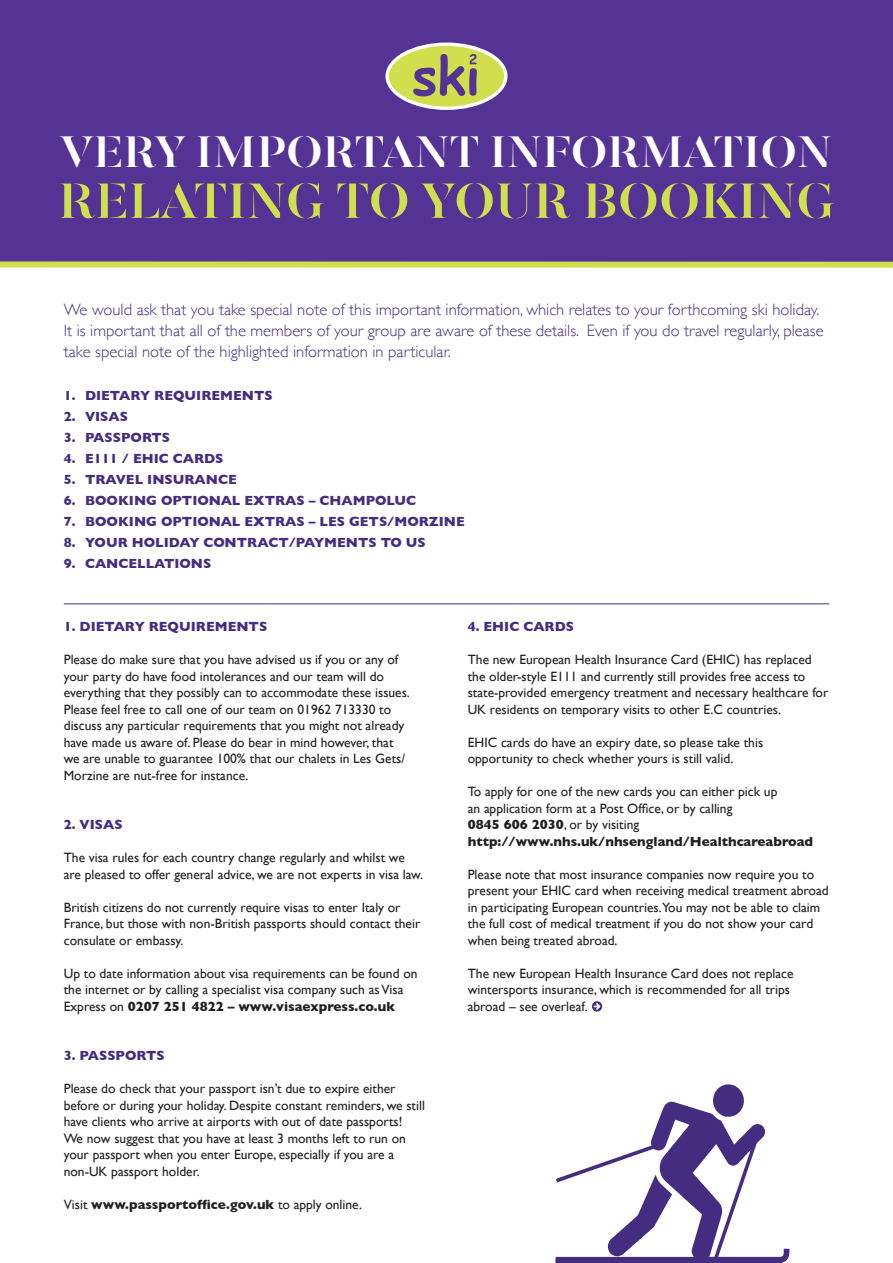
<style>
.page{position:relative;width:893px;height:1263px;background:#fff}
.page>*{position:absolute;margin:0;border:0;box-sizing:border-box;transform-origin:0 0}
.t1{font:700 50.4px "Gabriela Stencil";color:#d1de4d}
.t2{font:700 45px "Gabriela Stencil";color:#fff}
.t3{font:300 16.5px/21px "Gill Sans";color:#442d81}
.t4{font:13.5px/16.5px "Gill Sans";color:#231f20}
.t5{font:700 13.5px "Gill Sans";color:#442d81}
.t6{font:700 13.5px "Gill Sans";color:#231f20}
.s1{font-weight:700}
.s2{font-weight:400}
</style>
<div class="page">
<div style="left:0;top:0;width:893px;height:265px;background:#553394"></div>
<div style="left:0;top:261px;width:893px;height:7px;background:#d1de4d"></div>
<svg style="left:385px;top:43px;width:122px;height:67px"></svg>
<div style="left:389px;top:46px;width:115px;height:61px;background:#d1de4d;border-radius:50%"></div>
<svg style="left:413px;top:54px;width:64px;height:42px"></svg>
<svg style="left:592px;top:1001px;width:10px;height:10px"></svg>
<svg style="left:556px;top:1084px;width:234px;height:179px"></svg>
<hr style="left:64px;top:604px;width:765px;height:1px;background:#442d81">
<p class="t2" style="left:61px;top:124px;width:773px">VERY IMPORTANT INFORMATION</p>
<p class="t1" style="left:58px;top:170px;width:778px">RELATING TO YOUR BOOKING</p>
<p class="t3" style="left:64px;top:299px;width:761px">We would ask that you take special note of this important information, which relates to your forthcoming ski holiday.<br>It is important that all of the members of your group are aware of these details. Even if you do travel regularly, please take special note of the highlighted information in particular.</p>
<p class="t5" style="left:64px;top:385px;width:210px">1. DIETARY REQUIREMENTS</p>
<p class="t5" style="left:64px;top:406px;width:66px">2. VISAS</p>
<p class="t5" style="left:64px;top:427px;width:108px">3. PASSPORTS</p>
<p class="t5" style="left:64px;top:448px;width:161px">4. E111 / EHIC CARDS</p>
<p class="t5" style="left:64px;top:469px;width:175px">5. TRAVEL INSURANCE</p>
<p class="t5" style="left:64px;top:490px;width:354px">6. BOOKING OPTIONAL EXTRAS – CHAMPOLUC</p>
<p class="t5" style="left:64px;top:511px;width:402px">7. BOOKING OPTIONAL EXTRAS – LES GETS/MORZINE</p>
<p class="t5" style="left:64px;top:532px;width:363px">8. YOUR HOLIDAY CONTRACT/PAYMENTS TO US</p>
<p class="t5" style="left:64px;top:553px;width:149px">9. CANCELLATIONS</p>
<p class="t5" style="left:64px;top:616px;width:205px">1. DIETARY REQUIREMENTS</p>
<p class="t4" style="left:64px;top:651px;width:348px">Please do make sure that you have advised us if you or any of your party do have food intolerances and our team will do everything that they possibly can to accommodate these issues.<br>Please feel free to call one of our team on 01962 713330 to discuss any particular requirements that you might not already have made us aware of. Please do bear in mind however, that we are unable to guarantee 100% that our chalets in Les Gets/ Morzine are nut-free for instance.</p>
<p class="t5" style="left:64px;top:814px;width:60px">2. VISAS</p>
<p class="t4" style="left:64px;top:849px;width:361px">The visa rules for each country change regularly and whilst we are pleased to offer general advice, we are not experts in visa law.</p>
<p class="t4" style="left:64px;top:899px;width:358px">British citizens do not currently require visas to enter Italy or<br>France, but those with non-British passports should contact their consulate or embassy.</p>
<p class="t4" style="left:64px;top:965px;width:355px">Up to date information about visa requirements can be found on the internet or by calling a specialist visa company such as Visa<br>Express on <span class="s1">0207 251 4822 – www.visaexpress.co.uk</span></p>
<p class="t5" style="left:64px;top:1045px;width:102px">3. PASSPORTS</p>
<p class="t4" style="left:64px;top:1080px;width:363px">Please do check that your passport isn’t due to expire either before or during your holiday. Despite constant reminders, we still have clients who arrive at airports with out of date passports!<br>We now suggest that you have at least 3 months left to run on your passport when you enter Europe, especially if you are a non-UK passport holder.</p>
<p class="t6" style="left:64px;top:1193px;width:300px"><span class="s2">Visit</span> www.passportoffice.gov.uk <span class="s2">to apply online.</span></p>
<p class="t5" style="left:468px;top:616px;width:108px">4. EHIC CARDS</p>
<p class="t4" style="left:468px;top:651px;width:362px">The new European Health Insurance Card (EHIC) has replaced the older-style E111 and currently still provides free access to state-provided emergency treatment and necessary healthcare for UK residents on temporary visits to other E.C countries.</p>
<p class="t4" style="left:468px;top:734px;width:297px">EHIC cards do have an expiry date, so please take this opportunity to check whether yours is still valid.</p>
<p class="t4" style="left:468px;top:783px;width:311px">To apply for one of the new cards you can either pick up an application form at a Post Office, or by calling<br><span class="s1">0845 606 2030</span>, or by visiting</p>
<p class="t6" style="left:468px;top:830px;width:347px">http://www.nhs.uk/nhsengland/Healthcareabroad</p>
<p class="t4" style="left:468px;top:866px;width:362px">Please note that most insurance companies now require you to present your EHIC card when receiving medical treatment abroad in participating European countries.You may not be able to claim the full cost of medical treatment if you do not show your card when being treated abroad.</p>
<p class="t4" style="left:468px;top:965px;width:327px">The new European Health Insurance Card does not replace wintersports insurance, which is recommended for all trips abroad – see overleaf.</p>
</div>
